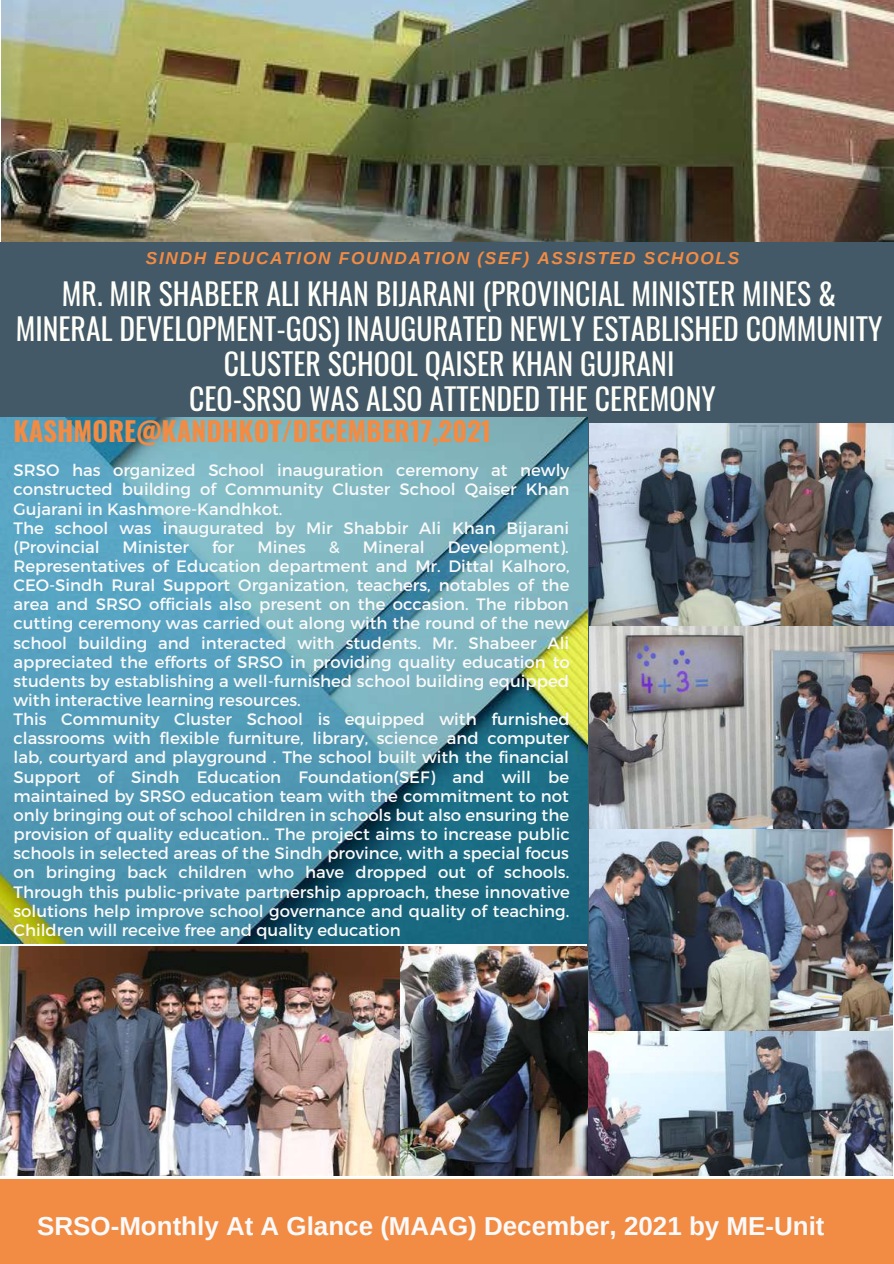
<style>
.page{position:relative;width:894px;height:1264px;background:#fff}
.page>*{position:absolute;margin:0;border:0;box-sizing:border-box;transform-origin:0 0}
.t1{font:29.7px/35px "Oswald";color:#fffff9;text-align:center}
.t2{font:700 26.7px "Oswald";color:#f28b43}
.t3{font:700 25.95px "Arimo";color:#fafafa}
.t4{font:italic 700 17.25px "Arimo";letter-spacing:.1em;color:#f28b43}
.t5{font:16.5px/19.2px "Montserrat";color:#fafafa}
</style>
<div class="page">
<img style="left:2px;top:0;width:891px;height:242px">
<div style="left:0;top:242px;width:893px;height:181px;background:#435967"></div>
<div style="left:0;top:1178px;width:893px;height:85px;background:#f28b43"></div>
<img style="left:589px;top:423px;width:304px;height:608px">
<img style="left:0;top:946px;width:587px;height:229px">
<img style="left:587px;top:1031px;width:305px;height:144px">
<img style="left:0;top:417px;width:587px;height:526px">
<p class="t4" style="left:146px;top:248px;width:594px">SINDH EDUCATION FOUNDATION (SEF) ASSISTED SCHOOLS</p>
<h1 class="t1" style="left:16px;top:275px;width:867px">MR. MIR SHABEER ALI KHAN BIJARANI (PROVINCIAL MINISTER MINES &amp; MINERAL DEVELOPMENT-GOS) INAUGURATED NEWLY ESTABLISHED COMMUNITY CLUSTER SCHOOL QAISER KHAN GUJRANI<br>CEO-SRSO WAS ALSO ATTENDED THE CEREMONY</h1>
<h2 class="t2" style="left:14px;top:410px;width:479px">KASHMORE@KANDHKOT/DECEMBER17,2021</h2>
<p class="t5" style="left:14px;top:460px;width:557px">SRSO has organized School inauguration ceremony at newly constructed building of Community Cluster School Qaiser Khan Gujarani in Kashmore-Kandhkot.<br>The school was inaugurated by Mir Shabbir Ali Khan Bijarani (Provincial</p>
<p class="t5" style="left:123px;top:536px;width:68px">Minister</p>
<p class="t5" style="left:212px;top:536px;width:24px">for</p>
<p class="t5" style="left:257px;top:536px;width:50px">Mines</p>
<p class="t5" style="left:329px;top:536px;width:12px">&amp;</p>
<p class="t5" style="left:363px;top:536px;width:63px">Mineral</p>
<p class="t5" style="left:14px;top:536px;width:557px;text-indent:434px">Development).<br>Representatives of Education department and Mr. Dittal Kalhoro, CEO-Sindh Rural Support Organization, teachers, notables of the area and SRSO officials also present on the occasion. The ribbon cutting ceremony was carried out along with the round of the new school building and interacted with students. Mr. Shabeer Ali appreciated the efforts of SRSO in providing quality education to students by establishing a well-furnished school building equipped with interactive learning resources.<br>This Community Cluster School is equipped with furnished classrooms with flexible furniture, library, science and computer lab, courtyard and playground . The school built with the financial Support of Sindh Education Foundation(SEF) and will be maintained by SRSO education team with the commitment to not only bringing out of school children in schools but also ensuring the provision of quality education.. The project aims to increase public schools in selected areas of the Sindh province, with a special focus on bringing back children who have dropped out of schools.<br>Through this public-private partnership approach, these innovative solutions help improve school governance and quality of teaching.<br>Children will receive free and quality education</p>
<h3 class="t3" style="left:37px;top:1211px;width:788px">SRSO-Monthly At A Glance (MAAG) December, 2021 by ME-Unit</h3>
</div>
